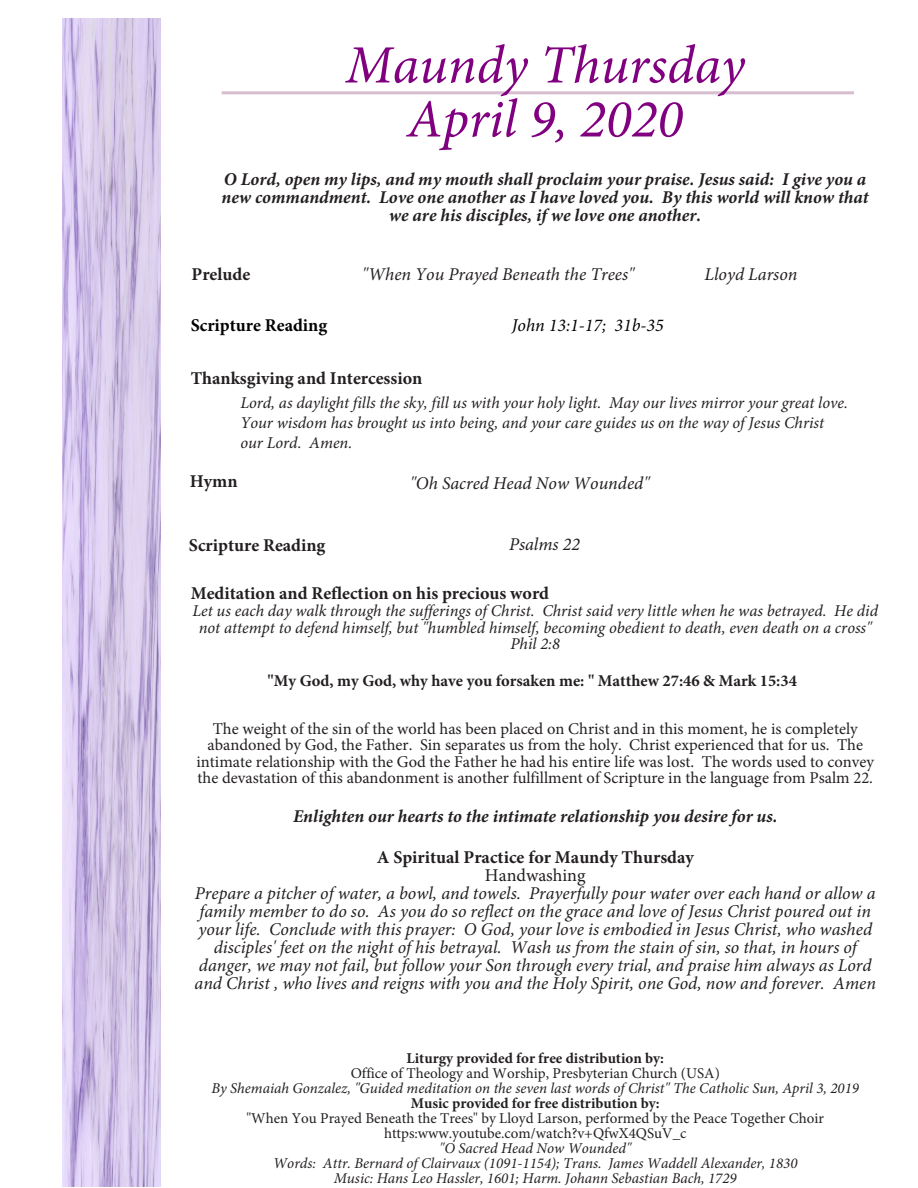
<style>
.page{position:relative;width:918px;height:1188px;background:#fff}
.page>*{position:absolute;margin:0;border:0;box-sizing:border-box;transform-origin:0 0}
.t1{font:italic 54px/54px "Minion Pro";color:#800080;text-align:center}
.t2{font:italic 18px/18px "Minion Pro";color:#231f20;text-align:center}
.t3{font:italic 700 18px/18.1px "Minion Pro";color:#231f20;text-align:center}
.t4{font:700 18px "Minion Pro";color:#231f20}
.t5{font:italic 18px "Minion Pro";color:#000}
.t6{font:700 18px "Minion Pro";color:#000}
.t7{font:700 18px "Minion Pro";color:#221e1f}
.t8{font:18px "Minion Pro";color:#231f20}
.t9{font:italic 18px "Minion Pro";color:#221e1f}
.t10{font:italic 16.5px/19.8px "Minion Pro";color:#231f20}
.t11{font:16.5px/16.5px "Minion Pro";color:#231f20;text-align:center}
.t12{font:700 16.5px "Minion Pro";color:#231f20}
.t13{font:italic 15px/15px "Minion Pro";color:#231f20;text-align:center}
.t14{font:15px/15.1px "Minion Pro";color:#231f20;text-align:center}
.t15{font:700 15px "Minion Pro";color:#231f20}
</style>
<div class="page">
<svg style="left:222px;top:91px;width:632px;height:4px;background:#e0cddb"></svg>
<img style="left:63px;top:19px;width:98px;height:1168px">
<h1 class="t1" style="left:345px;top:38px;width:401px">Maundy Thursday<br>April 9, 2020</h1>
<p class="t3" style="left:222px;top:170px;width:649px">O Lord, open my lips, and my mouth shall proclaim your praise. Jesus said: I give you a new commandment. Love one another as I have loved you. By this world will know that we are his disciples, if we love one another.</p>
<p class="t4" style="left:192px;top:262px;width:60px">Prelude</p>
<p class="t2" style="left:362px;top:266px;width:274px">"When You Prayed Beneath the Trees"</p>
<p class="t2" style="left:705px;top:266px;width:94px">Lloyd Larson</p>
<p class="t6" style="left:191px;top:312px;width:138px">Scripture Reading</p>
<p class="t5" style="left:512px;top:313px;width:153px">John 13:1-17; 31b-35</p>
<p class="t4" style="left:191px;top:365px;width:233px">Thanksgiving and Intercession</p>
<p class="t10" style="left:240px;top:393px;width:609px">Lord, as daylight fills the sky, fill us with your holy light. May our lives mirror your great love.<br>Your wisdom has brought us into being, and your care guides us on the way of Jesus Christ our Lord. Amen.</p>
<p class="t4" style="left:190px;top:468px;width:49px">Hymn</p>
<p class="t2" style="left:410px;top:474px;width:241px">"Oh Sacred Head Now Wounded"</p>
<p class="t7" style="left:189px;top:533px;width:138px">Scripture Reading</p>
<p class="t9" style="left:509px;top:532px;width:72px">Psalms 22</p>
<p class="t4" style="left:191px;top:581px;width:360px">Meditation and Reflection on his precious word</p>
<p class="t10" style="left:192px;top:603px;width:687px;line-height:16.5px;text-align:center">Let us each day walk through the sufferings of Christ. Christ said very little when he was betrayed. He did not attempt to defend himself, but "humbled himself, becoming obedient to death, even death on a cross"<br>Phil 2:8</p>
<p class="t12" style="left:268px;top:669px;width:531px">"My God, my God, why have you forsaken me: " Matthew 27:46 &amp; Mark 15:34</p>
<p class="t11" style="left:196px;top:720px;width:679px">The weight of the sin of the world has been placed on Christ and in this moment, he is completely abandoned by God, the Father. Sin separates us from the holy. Christ experienced that for us. The intimate relationship with the God the Father he had his entire life was lost. The words used to convey the devastation of this abandonment is another fulfillment of Scripture in the language from Psalm 22.</p>
<p class="t3" style="left:293px;top:807px;width:486px">Enlighten our hearts to the intimate relationship you desire for us.</p>
<p class="t4" style="left:377px;top:844px;width:319px">A Spiritual Practice for Maundy Thursday</p>
<p class="t8" style="left:485px;top:863px;width:102px">Handwashing</p>
<p class="t2" style="left:195px;top:884px;width:683px">Prepare a pitcher of water, a bowl, and towels. Prayerfully pour water over each hand or allow a family member to do so. As you do so reflect on the grace and love of Jesus Christ poured out in your life. Conclude with this prayer: O God, your love is embodied in Jesus Christ, who washed disciples' feet on the night of his betrayal. Wash us from the stain of sin, so that, in hours of danger, we may not fail, but follow your Son through every trial, and praise him always as Lord and Christ , who lives and reigns with you and the Holy Spirit, one God, now and forever. Amen</p>
<p class="t15" style="left:407px;top:1048px;width:259px">Liturgy provided for free distribution by:</p>
<p class="t14" style="left:351px;top:1066px;width:371px">Office of Theology and Worship, Presbyterian Church (USA)</p>
<p class="t13" style="left:211px;top:1081px;width:649px">By Shemaiah Gonzalez, "Guided meditation on the seven last words of Christ" The Catholic Sun, April 3, 2019</p>
<p class="t15" style="left:411px;top:1093px;width:250px">Music provided for free distribution by:</p>
<p class="t14" style="left:246px;top:1111px;width:579px">"When You Prayed Beneath the Trees" by Lloyd Larson, performed by the Peace Together Choir https:www.youtube.com/watch?v+QfwX4QSuV_c</p>
<p class="t13" style="left:273px;top:1141px;width:526px">"O Sacred Head Now Wounded"<br>Words: Attr. Bernard of Clairvaux (1091-1154); Trans. James Waddell Alexander, 1830<br>Music: Hans Leo Hassler, 1601; Harm. Johann Sebastian Bach, 1729</p>
</div>
